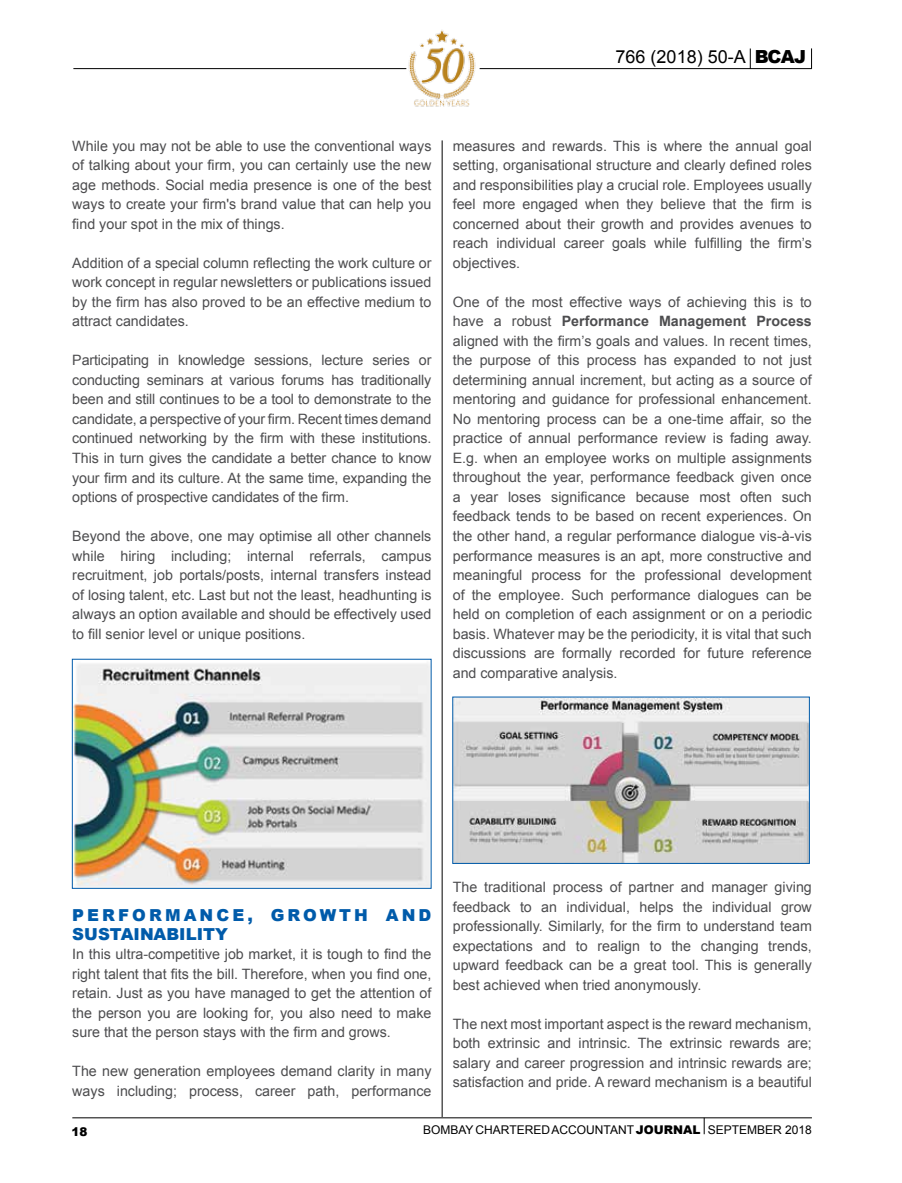
<style>
.page{position:relative;width:902px;height:1183px;background:#fff}
.page>*{position:absolute;margin:0;border:0;box-sizing:border-box;transform-origin:0 0}
.t1{font:18px "Arial";color:#000}
.t2{font:900 16.5px/18.8px "Arial";letter-spacing:.18em;color:#005baa}
.t3{font:14.25px/19.5px "Arial";color:#4d4d4f;text-align:justify}
.t4{font:12px "Arial";color:#000}
.t5{font:900 12px "Arial";color:#000}
.s1{font-weight:900}
.s2{font-weight:700}
</style>
<div class="page">
<hr style="left:72px;top:1117px;width:739px;height:1px;background:#000">
<svg style="left:703px;top:1117px;width:1px;height:16px"></svg>
<hr style="left:73px;top:68px;width:333px;height:1px;background:#000">
<svg style="left:811px;top:48px;width:1px;height:21px"></svg>
<svg style="left:750px;top:48px;width:1px;height:20px"></svg>
<img style="left:397px;top:30px;width:87px;height:77px">
<hr style="left:479px;top:68px;width:332px;height:1px;background:#000">
<hr style="left:442px;top:140px;width:1px;height:976px;background:#000">
<img style="left:74px;top:663px;width:355px;height:223px">
<img style="left:454px;top:698px;width:353px;height:163px">
<p class="t1" style="left:615px;top:45px;width:192px">766 (2018) 50-A <span class="s1">BCAJ</span></p>
<p class="t3" style="left:72px;top:136px;width:360px">While you may not be able to use the conventional ways of talking about your firm, you can certainly use the new age methods. Social media presence is one of the best ways to create your firm's brand value that can help you find your spot in the mix of things.</p>
<p class="t3" style="left:72px;top:253px;width:360px">Addition of a special column reflecting the work culture or work concept in regular newsletters or publications issued by the firm has also proved to be an effective medium to attract candidates.</p>
<p class="t3" style="left:72px;top:351px;width:360px">Participating in knowledge sessions, lecture series or conducting seminars at various forums has traditionally been and still continues to be a tool to demonstrate to the candidate, a perspective of your firm. Recent times demand continued networking by the firm with these institutions.<br>This in turn gives the candidate a better chance to know your firm and its culture. At the same time, expanding the options of prospective candidates of the firm.</p>
<p class="t3" style="left:72px;top:526px;width:360px">Beyond the above, one may optimise all other channels while hiring including; internal referrals, campus recruitment, job portals/posts, internal transfers instead of losing talent, etc. Last but not the least, headhunting is always an option available and should be effectively used to fill senior level or unique positions.</p>
<p class="t3" style="left:452px;top:136px;width:360px">measures and rewards. This is where the annual goal setting, organisational structure and clearly defined roles and responsibilities play a crucial role. Employees usually feel more engaged when they believe that the firm is concerned about their growth and provides avenues to reach individual career goals while fulfilling the firm’s objectives.</p>
<p class="t3" style="left:452px;top:292px;width:360px">One of the most effective ways of achieving this is to have a robust <span class="s2">Performance Management Process </span>aligned with the firm’s goals and values. In recent times, the purpose of this process has expanded to not just determining annual increment, but acting as a source of mentoring and guidance for professional enhancement.<br>No mentoring process can be a one-time affair, so the practice of annual performance review is fading away.<br>E.g. when an employee works on multiple assignments throughout the year, performance feedback given once a year loses significance because most often such feedback tends to be based on recent experiences. On the other hand, a regular performance dialogue vis-à-vis performance measures is an apt, more constructive and meaningful process for the professional development of the employee. Such performance dialogues can be held on completion of each assignment or on a periodic basis. Whatever may be the periodicity, it is vital that such discussions are formally recorded for future reference and comparative analysis.</p>
<p class="t2" style="left:72px;top:904px;width:360px">PERFORMANCE, GROWTH AND<br>SUSTAINABILITY</p>
<p class="t3" style="left:72px;top:944px;width:360px">In this ultra-competitive job market, it is tough to find the right talent that fits the bill. Therefore, when you find one, retain. Just as you have managed to get the attention of the person you are looking for, you also need to make sure that the person stays with the firm and grows.</p>
<p class="t3" style="left:72px;top:1061px;width:360px">The new generation employees demand clarity in many ways including; process, career path, performance</p>
<p class="t3" style="left:452px;top:877px;width:360px">The traditional process of partner and manager giving feedback to an individual, helps the individual grow professionally. Similarly, for the firm to understand team expectations and to realign to the changing trends, upward feedback can be a great tool. This is generally best achieved when tried anonymously.</p>
<p class="t3" style="left:452px;top:1013px;width:360px">The next most important aspect is the reward mechanism, both extrinsic and intrinsic. The extrinsic rewards are; salary and career progression and intrinsic rewards are; satisfaction and pride. A reward mechanism is a beautiful</p>
<p class="t5" style="left:71px;top:1122px;width:18px">18</p>
<p class="t4" style="left:423px;top:1121px;width:390px">BOMBAY CHARTERED ACCOUNTANT <span class="s1">JOURNAL</span> SEPTEMBER 2018</p>
</div>
